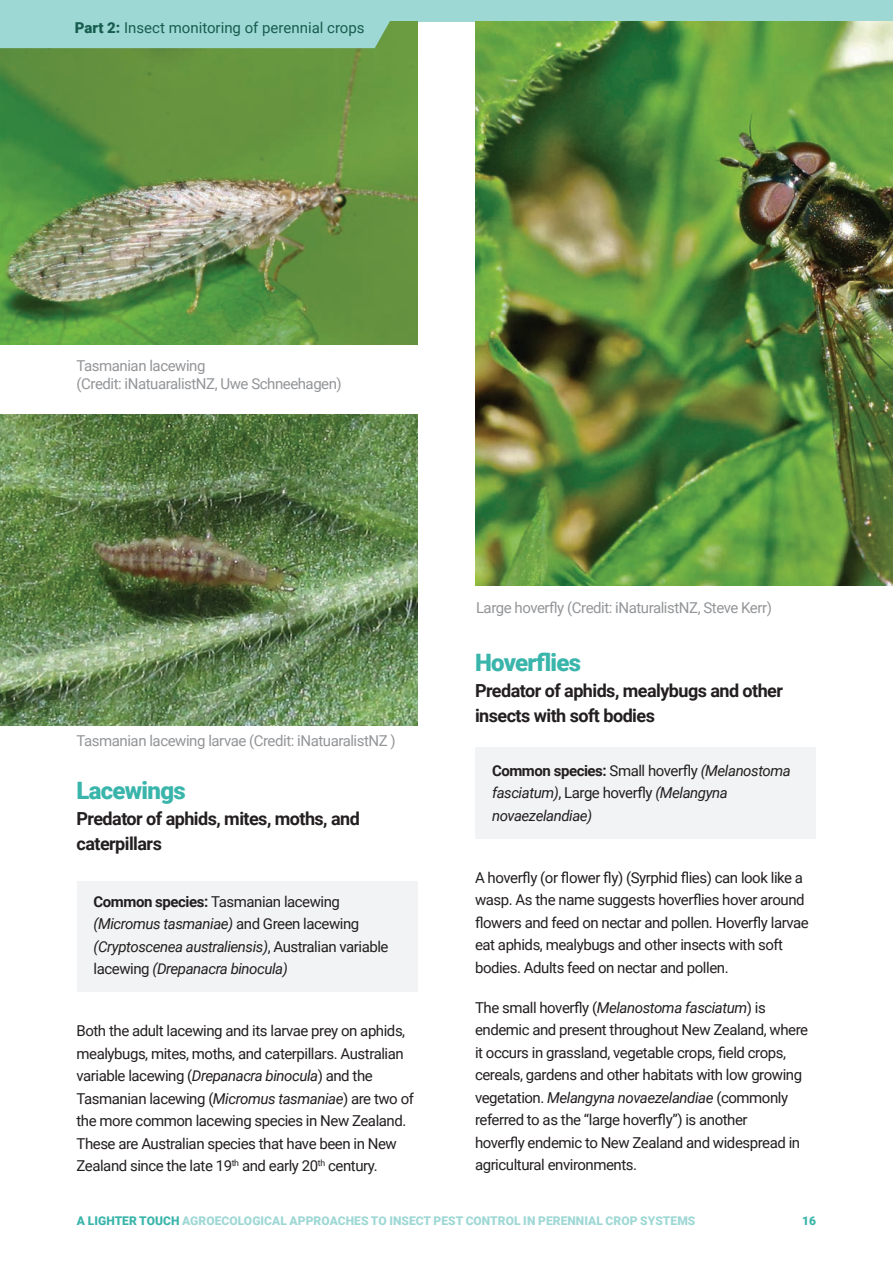
<style>
.page{position:relative;width:893px;height:1263px;background:#fff}
.page>*{position:absolute;margin:0;border:0;box-sizing:border-box;transform-origin:0 0}
.t1{font:900 24px "Roboto";letter-spacing:-.03em;color:#3ab5ab}
.t2{font:700 18px/25.5px "Roboto";letter-spacing:-.03em;color:#231f20}
.t3{font:15px/22.5px "Roboto";letter-spacing:-.03em;color:#231f20}
.t4{font:italic 15px/22.5px "Roboto";letter-spacing:-.03em;color:#231f20}
.t5{font:15px/18px "Roboto";letter-spacing:-.03em;color:#939598}
.t6{font:15px "Roboto";color:#175d4e}
.t7{font:900 12px "Roboto";letter-spacing:.005em;color:#9ed8d5}
.t8{font:900 12px "Roboto";color:#3ab5ab}
.s1{font-weight:900}
.s2{font-weight:700;font-style:normal}
.s3{font-style:normal}
.s4{font-style:italic}
.s5{color:#3ab5ab}
</style>
<div class="page">
<div style="left:0;top:0;width:893px;height:21px;background:#9ed8d5"></div>
<div style="left:77px;top:881px;width:340px;height:111px;background:#f2f3f4"></div>
<div style="left:475px;top:747px;width:341px;height:92px;background:#f2f3f4"></div>
<img style="left:0;top:414px;width:418px;height:311px">
<img style="left:0;top:21px;width:418px;height:323px">
<img style="left:475px;top:21px;width:418px;height:565px">
<div style="left:0;top:21px;width:400px;height:27px;background:#9ed8d5"></div>
<p class="t6" style="left:75px;top:17px;width:291px"><span class="s1">Part 2:</span> Insect monitoring of perennial crops</p>
<p class="t5" style="left:77px;top:356px;width:267px">Tasmanian lacewing<br>(Credit: iNatuaralistNZ, Uwe Schneehagen)</p>
<p class="t5" style="left:77px;top:731px;width:321px">Tasmanian lacewing larvae (Credit: iNatuaralistNZ )</p>
<p class="t1" style="left:77px;top:774px;width:111px">Lacewings</p>
<p class="t2" style="left:77px;top:805px;width:285px">Predator of aphids, mites, moths, and caterpillars</p>
<p class="t4" style="left:94px;top:890px;width:296px"><span class="s2">Common species:</span> <span class="s3">Tasmanian lacewing </span>(Micromus tasmaniae) <span class="s3">and Green lacewing </span>(Cryptoscenea australiensis)<span class="s3">, Australian variable lacewing</span> (Drepanacra binocula)</p>
<p class="t3" style="left:77px;top:1019px;width:339px">Both the adult lacewing and its larvae prey on aphids, mealybugs, mites, moths, and caterpillars. Australian variable lacewing (<span class="s4">Drepanacra binocula</span>) and the Tasmanian lacewing (<span class="s4">Micromus tasmaniae</span>) are two of the more common lacewing species in New Zealand.<br>These are Australian species that have been in New Zealand since the late 19<sup>th</sup> and early 20<sup>th</sup> century.</p>
<p class="t5" style="left:476px;top:599px;width:297px">Large hoverfly (Credit: iNaturalistNZ, Steve Kerr)</p>
<p class="t1" style="left:475px;top:646px;width:107px">Hoverflies</p>
<p class="t2" style="left:475px;top:677px;width:310px">Predator of aphids, mealybugs and other insects with soft bodies</p>
<p class="t4" style="left:492px;top:759px;width:300px"><span class="s2">Common species:</span> <span class="s3">Small hoverfly</span> (Melanostoma fasciatum)<span class="s3">, Large hoverfly</span> (Melangyna novaezelandiae)</p>
<p class="t3" style="left:475px;top:866px;width:335px">A hoverfly (or flower fly) (Syrphid flies) can look like a wasp. As the name suggests hoverflies hover around flowers and feed on nectar and pollen. Hoverfly larvae eat aphids, mealybugs and other insects with soft bodies. Adults feed on nectar and pollen.</p>
<p class="t3" style="left:475px;top:995px;width:335px">The small hoverfly (<span class="s4">Melanostoma fasciatum</span>) is endemic and present throughout New Zealand, where it occurs in grassland, vegetable crops, field crops, cereals, gardens and other habitats with low growing vegetation. <span class="s4">Melangyna novaezelandiae</span> (commonly referred to as the “large hoverfly”) is another<br>hoverfly endemic to New Zealand and widespread in agricultural environments.</p>
<p class="t7" style="left:77px;top:1212px;width:620px"><span class="s5">A LIGHTER TOUCH</span> AGROECOLOGICAL APPROACHES TO INSECT PEST CONTROL IN PERENNIAL CROP SYSTEMS</p>
<p class="t8" style="left:802px;top:1212px;width:15px">16</p>
</div>
